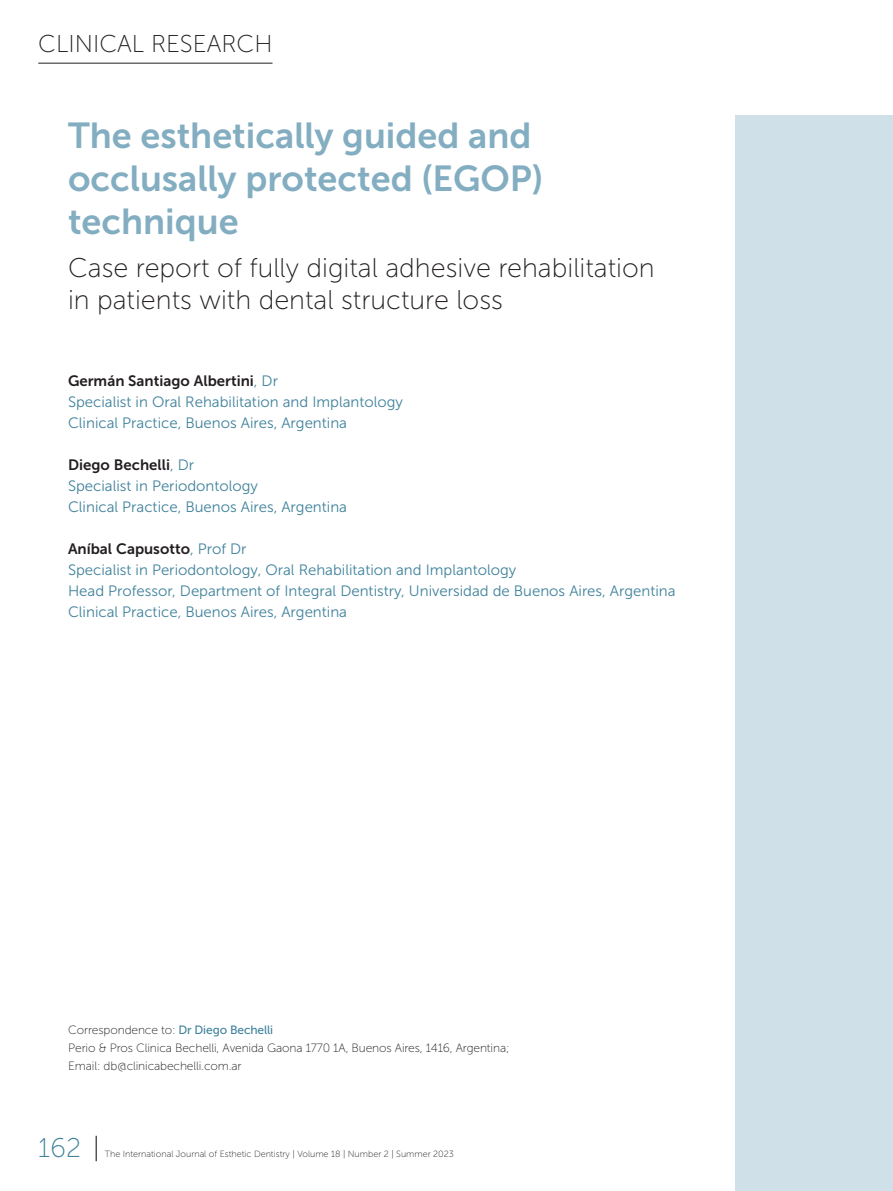
<style>
.page{position:relative;width:893px;height:1191px;background:#fff}
.page>*{position:absolute;margin:0;border:0;box-sizing:border-box;transform-origin:0 0}
.t1{font:36px/43.2px "Museo Sans 700";color:#83adc1}
.t2{font:27px/32.4px "Museo Sans 100";color:#231f20}
.t3{font:27px "Museo Sans 100";color:#40829b}
.t4{font:24.3px "Museo Sans 100";color:#231f20}
.t5{font:15px/21px "Museo Sans 300";color:#40829b}
.t6{font:15px "Museo Sans 700";color:#231f20}
.t7{font:12px/18px "Museo Sans 100";letter-spacing:-.01em;color:#231f20}
.t8{font:9px "Museo Sans 100";color:#231f20}
.s1{font-family:"Museo Sans 300";color:#40829b}
.s2{font-family:"Museo Sans 500";color:#40829b}
.s3{color:#231f20}
</style>
<div class="page">
<div style="left:736px;top:116px;width:157px;height:1075px;background:#cfe0e9"></div>
<hr style="left:38px;top:63px;width:234px;height:1px;background:#231f20">
<h3 class="t4" style="left:38px;top:30px;width:43px">Clinic</h3>
<h3 class="t4" style="left:117px;top:30px;width:157px">al Researc h</h3>
<h1 class="t1" style="left:68px;top:113px;width:477px">The esthetically guided and occlusally protected (EGOP) technique</h1>
<h2 class="t2" style="left:68px;top:252px;width:588px">Case report of fully digital adhesive rehabilitation in patients with dental structure loss</h2>
<p class="t6" style="left:68px;top:372px;width:211px">Germán Santiago Albertini<span class="s1">, Dr</span></p>
<p class="t5" style="left:68px;top:391px;width:336px">Specialist in Oral Rehabilitation and Implantology<br>Clinical Practice, Buenos Aires, Argentina</p>
<p class="t6" style="left:68px;top:456px;width:128px">Diego Bechelli<span class="s1">, Dr</span></p>
<p class="t5" style="left:68px;top:475px;width:280px">Specialist in Periodontology<br>Clinical Practice, Buenos Aires, Argentina</p>
<p class="t6" style="left:68px;top:541px;width:180px">Aníbal Capusotto<span class="s1">, Prof Dr</span></p>
<p class="t5" style="left:68px;top:560px;width:609px">Specialist in Periodontology, Oral Rehabilitation and Implantology<br>Head Professor, Department of Integral Dentistry, Universidad de Buenos Aires, Argentina<br>Clinical Practice, Buenos Aires, Argentina</p>
<p class="t7" style="left:68px;top:1021px;width:443px">Correspondence to: <span class="s2">Dr Diego Bechelli<br></span>Perio &amp; Pros Clinica Bechelli, Avenida Gaona 1770 1A, Buenos Aires, 1416, Argentina;<br>Email: db@clinicabechelli.com.ar</p>
<h2 class="t3" style="left:38px;top:1133px;width:63px">162 <span class="s3">|</span></h2>
<p class="t8" style="left:105px;top:1149px;width:351px">The International Journal of Esthetic Dentistry | Volume 18 | Number 2 | Summer 2023</p>
</div>
